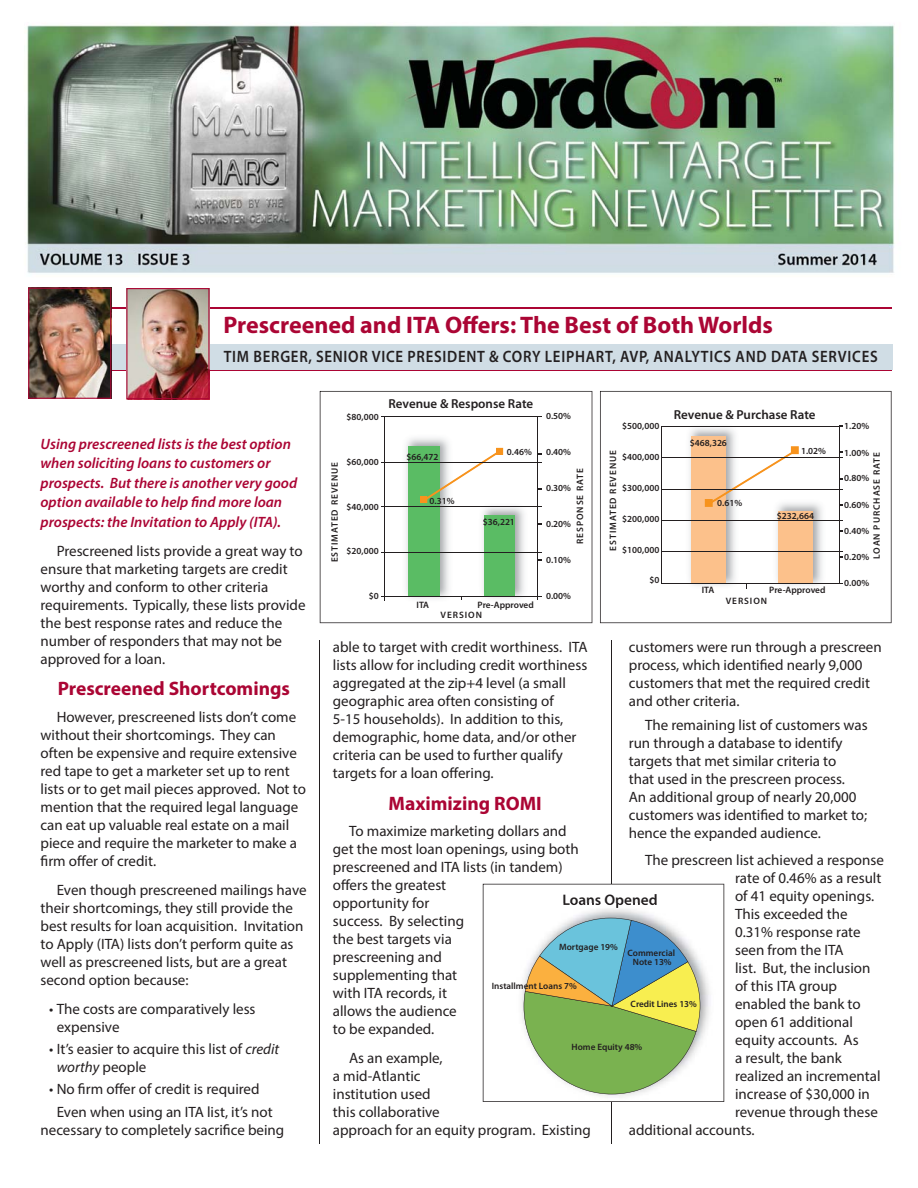
<style>
.page{position:relative;width:918px;height:1188px;background:#fff}
.page>*{position:absolute;margin:0;border:0;box-sizing:border-box;transform-origin:0 0}
.t1{font:700 24px "Myriad Pro";color:#ab0534}
.t2{font:700 19.5px "Myriad Pro";color:#ab0534}
.t3{font:600 16.5px "Myriad Pro";letter-spacing:.05em;color:#231f20;scale:.9 1}
.t4{font:600 15.3px "Myriad Pro";color:#231f20}
.t5{font:15px/18px "Myriad Pro";color:#231f20}
.t6{font:italic 600 15px/19.5px "Myriad Pro";color:#ab0534}
.t7{font:600 13.05px "Myriad Pro";color:#231f20}
.t8{font:600 9.3px/9.8px "Myriad Pro";color:#231f20}
.t9{font:600 9.3px "Myriad Pro";letter-spacing:.1em;color:#231f20}
.t10{font:600 9.15px/9.1px "Myriad Pro";color:#231f20;text-align:center}
.s1{font-style:italic}
</style>
<div class="page">
<hr style="left:611px;top:640px;width:1px;height:504px;background:#231f20">
<hr style="left:110px;top:370px;width:781px;height:1px;background:#ab0534">
<div style="left:105px;top:344px;width:787px;height:26px;background:#d0dde5"></div>
<hr style="left:111px;top:307px;width:781px;height:1px;background:#ab0534">
<hr style="left:319px;top:641px;width:1px;height:503px;background:#231f20">
<img style="left:28px;top:288px;width:83px;height:111px">
<img style="left:126px;top:288px;width:84px;height:111px">
<svg style="left:320px;top:391px;width:272px;height:232px"></svg>
<svg style="left:600px;top:391px;width:292px;height:232px"></svg>
<svg style="left:483px;top:884px;width:241px;height:218px"></svg>
<img style="left:27px;top:25px;width:868px;height:249px">
<img style="left:201px;top:158px;width:78px;height:27px">
<h1 class="t1" style="left:224px;top:316px;width:551px">Prescreened and ITA Offers: The Best of Both Worlds</h1>
<p class="t3" style="left:224px;top:350px;width:728px">TIM BERGER, SENIOR VICE PRESIDENT &amp; CORY LEIPHART, AVP, ANALYTICS AND DATA SERVICES</p>
<p class="t6" style="left:41px;top:435px;width:258px">Using prescreened lists is the best option when soliciting loans to customers or prospects. But there is another very good option available to help find more loan prospects: the Invitation to Apply (ITA).</p>
<p class="t5" style="left:41px;top:542px;width:267px;text-indent:16px">Prescreened lists provide a great way to ensure that marketing targets are credit worthy and conform to other criteria requirements. Typically, these lists provide the best response rates and reduce the number of responders that may not be approved for a loan.</p>
<h2 class="t2" style="left:58px;top:681px;width:234px">Prescreened Shortcomings</h2>
<p class="t5" style="left:41px;top:709px;width:267px;text-indent:16px">However, prescreened lists don’t come without their shortcomings. They can often be expensive and require extensive red tape to get a marketer set up to rent lists or to get mail pieces approved. Not to mention that the required legal language can eat up valuable real estate on a mail piece and require the marketer to make a firm offer of credit.</p>
<p class="t5" style="left:41px;top:882px;width:268px;text-indent:16px">Even though prescreened mailings have their shortcomings, they still provide the best results for loan acquisition. Invitation to Apply (ITA) lists don’t perform quite as well as prescreened lists, but are a great second option because:</p>
<p class="t5" style="left:57px;top:1001px;width:200px;text-indent:-8px">• The costs are comparatively less expensive</p>
<p class="t5" style="left:57px;top:1041px;width:224px;text-indent:-8px">• It’s easier to acquire this list of <span class="s1">credit worthy</span> people</p>
<p class="t5" style="left:57px;top:1079px;width:218px;line-height:22.4px;text-indent:-8px">• No firm offer of credit is required<br>Even when using an ITA list, it’s not</p>
<p class="t5" style="left:41px;top:1121px;width:245px">necessary to completely sacrifice being</p>
<p class="t9" style="left:331px;top:562px;width:102px;rotate:-90deg">ESTIMATED REVENUE</p>
<p class="t8" style="left:347px;top:413px;width:34px">$80,000</p>
<p class="t8" style="left:347px;top:458px;width:34px">$60,000</p>
<p class="t8" style="left:347px;top:502px;width:34px">$40,000</p>
<p class="t8" style="left:347px;top:547px;width:34px">$20,000</p>
<p class="t8" style="left:369px;top:592px;width:11px">$0</p>
<p class="t7" style="left:388px;top:399px;width:146px">Revenue &amp; Response Rate</p>
<p class="t8" style="left:406px;top:453px;width:34px">$66,472</p>
<p class="t8" style="left:430px;top:497px;width:26px">0.31%</p>
<p class="t8" style="left:507px;top:448px;width:26px">0.46%</p>
<p class="t8" style="left:483px;top:518px;width:34px">$36,221</p>
<p class="t8" style="left:417px;top:601px;width:14px">ITA</p>
<p class="t8" style="left:441px;top:601px;width:95px;text-indent:37px">Pre-Approved<br>VERSION</p>
<p class="t8" style="left:546px;top:412px;width:26px">0.50%</p>
<p class="t8" style="left:546px;top:448px;width:26px">0.40%</p>
<p class="t8" style="left:546px;top:484px;width:26px">0.30%</p>
<p class="t8" style="left:546px;top:520px;width:26px">0.20%</p>
<p class="t8" style="left:546px;top:556px;width:26px">0.10%</p>
<p class="t8" style="left:546px;top:592px;width:26px">0.00%</p>
<p class="t9" style="left:577px;top:544px;width:77px;rotate:-90deg">RESPONSE RATE</p>
<p class="t8" style="left:622px;top:422px;width:39px">$500,000</p>
<p class="t8" style="left:622px;top:453px;width:39px">$400,000</p>
<p class="t8" style="left:622px;top:483px;width:39px">$300,000</p>
<p class="t8" style="left:622px;top:514px;width:39px">$200,000</p>
<p class="t8" style="left:622px;top:545px;width:39px">$100,000</p>
<p class="t8" style="left:649px;top:576px;width:11px">$0</p>
<p class="t9" style="left:610px;top:551px;width:102px;rotate:-90deg">ESTIMATED REVENUE</p>
<p class="t7" style="left:674px;top:410px;width:143px">Revenue &amp; Purchase Rate</p>
<p class="t8" style="left:690px;top:438px;width:39px">$468,326</p>
<p class="t8" style="left:717px;top:499px;width:26px">0.61%</p>
<p class="t8" style="left:801px;top:447px;width:26px">1.02%</p>
<p class="t8" style="left:777px;top:511px;width:39px">$232,664</p>
<p class="t8" style="left:702px;top:586px;width:14px">ITA</p>
<p class="t8" style="left:769px;top:586px;width:58px">Pre-Approved</p>
<p class="t9" style="left:726px;top:597px;width:43px">VERSION</p>
<p class="t8" style="left:844px;top:422px;width:26px">1.20%</p>
<p class="t8" style="left:844px;top:449px;width:26px">1.00%</p>
<p class="t8" style="left:844px;top:474px;width:26px">0.80%</p>
<p class="t8" style="left:844px;top:501px;width:26px">0.60%</p>
<p class="t8" style="left:844px;top:527px;width:26px">0.40%</p>
<p class="t8" style="left:844px;top:553px;width:26px">0.20%</p>
<p class="t8" style="left:844px;top:579px;width:26px">0.00%</p>
<p class="t9" style="left:873px;top:559px;width:108px;rotate:-90deg">LOAN PURCHASE RATE</p>
<p class="t5" style="left:629px;top:639px;width:255px">customers were run through a prescreen process, which identified nearly 9,000 customers that met the required credit and other criteria.</p>
<p class="t5" style="left:629px;top:717px;width:240px;text-indent:16px">The remaining list of customers was run through a database to identify targets that met similar criteria to<br>that used in the prescreen process.<br>An additional group of nearly 20,000 customers was identified to market to; hence the expanded audience.</p>
<p class="t5" style="left:645px;top:852px;width:240px">The prescreen list achieved a response</p>
<p class="t5" style="left:735px;top:870px;width:148px">rate of 0.46% as a result</p>
<p class="t5" style="left:735px;top:888px;width:141px">of 41 equity openings.</p>
<p class="t5" style="left:735px;top:906px;width:114px">This exceeded the</p>
<p class="t5" style="left:735px;top:924px;width:127px">0.31% response rate</p>
<p class="t5" style="left:735px;top:942px;width:110px">seen from the ITA</p>
<p class="t5" style="left:735px;top:960px;width:137px">list. But, the inclusion</p>
<p class="t5" style="left:735px;top:978px;width:104px">of this ITA group</p>
<p class="t5" style="left:735px;top:996px;width:127px">enabled the bank to</p>
<p class="t5" style="left:735px;top:1014px;width:119px">open 61 additional</p>
<p class="t5" style="left:735px;top:1032px;width:125px">equity accounts. As</p>
<p class="t5" style="left:735px;top:1050px;width:108px">a result, the bank</p>
<p class="t5" style="left:735px;top:1068px;width:147px">realized an incremental</p>
<p class="t5" style="left:735px;top:1086px;width:136px">increase of $30,000 in</p>
<p class="t5" style="left:735px;top:1104px;width:144px">revenue through these</p>
<p class="t5" style="left:629px;top:1122px;width:127px">additional accounts.</p>
<p class="t5" style="left:333px;top:639px;width:256px">able to target with credit worthiness. ITA lists allow for including credit worthiness aggregated at the zip+4 level (a small geographic area often consisting of<br>5-15 households). In addition to this, demographic, home data, and/or other criteria can be used to further qualify targets for a loan offering.</p>
<h2 class="t2" style="left:389px;top:796px;width:155px">Maximizing ROMI</h2>
<p class="t5" style="left:333px;top:823px;width:247px;text-indent:16px">To maximize marketing dollars and get the most loan openings, using both prescreened and ITA lists (in tandem) offers the greatest<br>opportunity for<br>success. By selecting<br>the best targets via<br>prescreening and<br>supplementing that<br>with ITA records, it<br>allows the audience<br>to be expanded.</p>
<p class="t5" style="left:333px;top:1050px;width:259px;text-indent:16px">As an example,<br>a mid-Atlantic<br>institution used<br>this collaborative<br>approach for an equity program. Existing</p>
<p class="t4" style="left:562px;top:894px;width:97px">Loans Opened</p>
<p class="t10" style="left:559px;top:943px;width:60px">Mortgage 19%</p>
<p class="t10" style="left:492px;top:982px;width:86px">Installment Loans 7%</p>
<p class="t10" style="left:628px;top:949px;width:49px">Commercial<br>Note 13%</p>
<p class="t10" style="left:631px;top:1000px;width:68px">Credit Lines 13%</p>
<p class="t10" style="left:572px;top:1043px;width:72px">Home Equity 48%</p>
</div>
